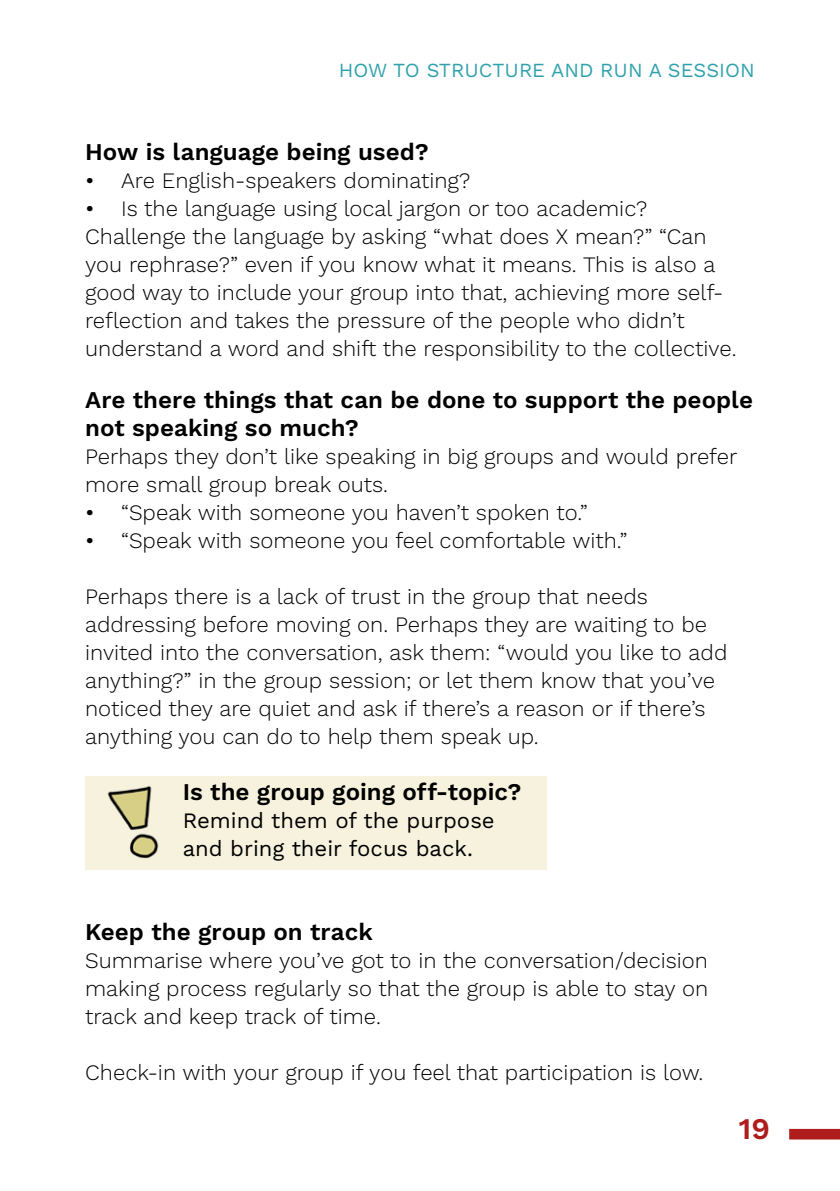
<style>
.page{position:relative;width:840px;height:1191px;background:#fff}
.page>*{position:absolute;margin:0;border:0;box-sizing:border-box;transform-origin:0 0}
.t1{font:600 30px "Work Sans";color:#af1c1c}
.t2{font:600 24px/28px "Work Sans";color:#000}
.t3{font:300 22px/28px "Work Sans";color:#000}
.t4{font:22px/28px "Work Sans";color:#000}
.t5{font:20px "Work Sans";color:#31a2ac}
.s1{font-weight:400}
</style>
<div class="page">
<div style="left:788px;top:1128px;width:51px;height:11px;background:#af1c1c;border:2px solid #af1c1c"></div>
<div style="left:85px;top:776px;width:462px;height:93px;background:#f6f2dd"></div>
<img style="left:107px;top:786px;width:52px;height:73px">
<p class="t5" style="left:338px;top:59px;width:417px">HOW TO STRUCTURE AND RUN A SESSION</p>
<p class="t2" style="left:85px;top:139px;width:345px">How is language being used?</p>
<p class="t3" style="left:85px;top:167px;width:386px"><span class="s1">•</span> Are English-speakers dominating?</p>
<p class="t3" style="left:85px;top:195px;width:652px"><span class="s1">•</span> Is the language using local jargon or too academic?<br>Challenge the language by asking “what does X mean?” “Can you rephrase?” even if you know what it means. This is also a good way to include your group into that, achieving more self&shy;reflection and takes the pressure of the people who didn’t understand a word and shift the responsibility to the collective.</p>
<p class="t2" style="left:85px;top:387px;width:669px">Are there things that can be done to support the people not speaking so much?</p>
<p class="t3" style="left:85px;top:443px;width:653px">Perhaps they don’t like speaking in big groups and would prefer more small group break outs.</p>
<p class="t3" style="left:85px;top:499px;width:504px"><span class="s1">•</span> “Speak with someone you haven’t spoken to.”</p>
<p class="t3" style="left:85px;top:527px;width:543px"><span class="s1">•</span> “Speak with someone you feel comfortable with.”</p>
<p class="t3" style="left:85px;top:583px;width:643px">Perhaps there is a lack of trust in the group that needs addressing before moving on. Perhaps they are waiting to be invited into the conversation, ask them: “would you like to add anything?” in the group session; or let them know that you’ve noticed they are quiet and ask if there’s a reason or if there’s anything you can do to help them speak up.</p>
<p class="t2" style="left:183px;top:779px;width:340px">Is the group going off-topic?</p>
<p class="t4" style="left:183px;top:807px;width:313px">Remind them of the purpose and bring their focus back.</p>
<p class="t2" style="left:85px;top:919px;width:289px">Keep the group on track</p>
<p class="t3" style="left:85px;top:947px;width:624px;text-align:justify">Summarise where you’ve got to in the conversation/decision making process regularly so that the group is able to stay on track and keep track of time.</p>
<p class="t3" style="left:85px;top:1059px;width:619px">Check-in with your group if you feel that participation is low.</p>
<h1 class="t1" style="left:738px;top:1111px;width:33px">19</h1>
</div>
